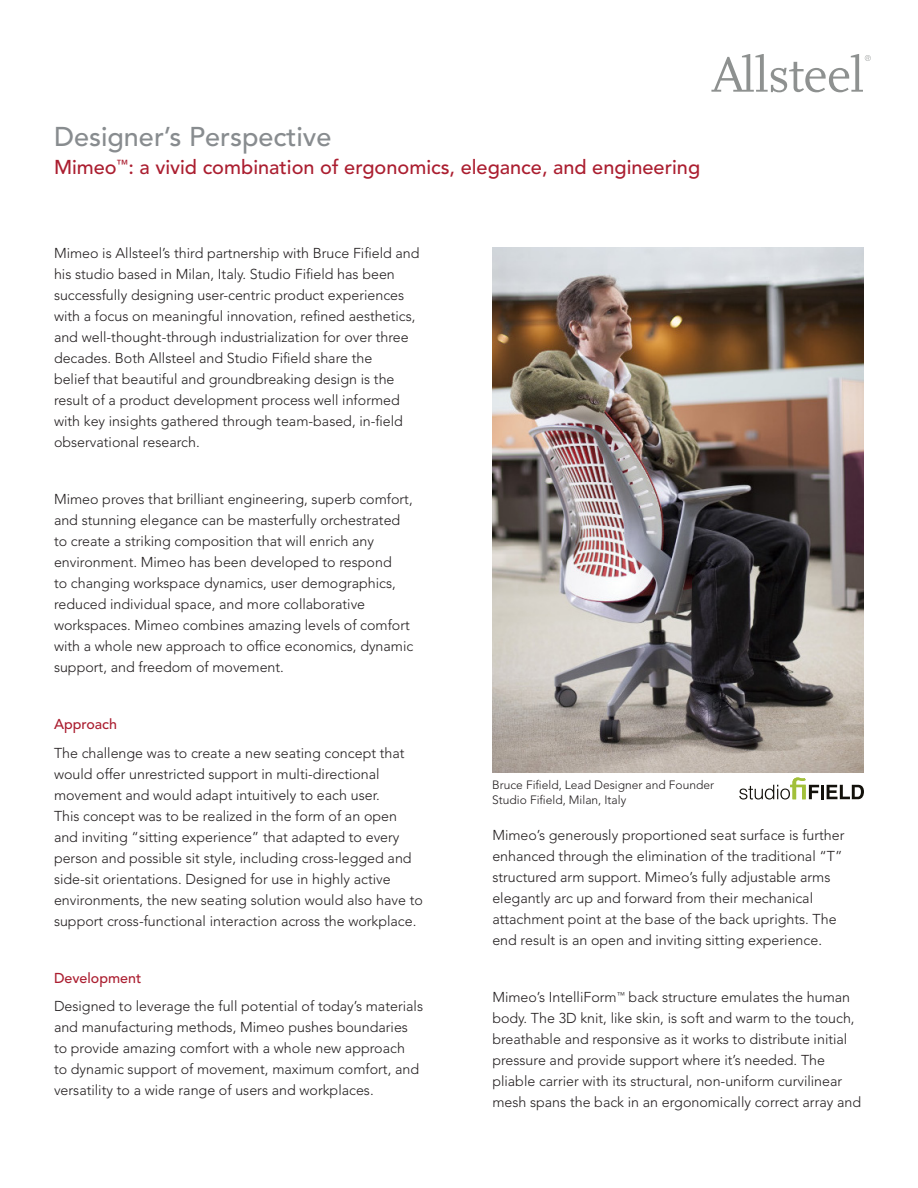
<style>
.page{position:relative;width:918px;height:1188px;background:#fff}
.page>*{position:absolute;margin:0;border:0;box-sizing:border-box;transform-origin:0 0}
.Page_head{font:500 27px "Avenir LT Std";color:#888c8f}
.Page_head-2{font:500 19.95px "Avenir LT Std";color:#ab1e30}
.Paragraph_Style_1{font:300 14.25px/21px "Avenir LT Std";color:#231f20}
.Paragraph_Style_1-2{font:500 14.25px "Avenir LT Std";color:#ab1e30}
.Paragraph_Style_1-3{font:300 12px "Avenir LT Std";color:#231f20}
</style>
<div class="page">
<svg style="left:711px;top:54px;width:160px;height:38px"></svg>
<img style="left:492px;top:248px;width:372px;height:525px">
<hr style="left:821px;top:785px;width:3px;height:14px;background:#13110b">
<svg style="left:827px;top:785px;width:37px;height:14px"></svg>
<svg style="left:739px;top:777px;width:80px;height:23px"></svg>
<p class="Page_head" style="left:54px;top:121px;width:279px">Designer’s Perspective</p>
<p class="Page_head-2" style="left:54px;top:156px;width:648px">Mimeo<sup>™</sup>: a vivid combination of ergonomics, elegance, and engineering</p>
<p class="Paragraph_Style_1" style="left:54px;top:243px;width:367px">Mimeo is Allsteel’s third partnership with Bruce Fifield and his studio based in Milan, Italy. Studio Fifield has been successfully designing user-centric product experiences with a focus on meaningful innovation, refined aesthetics, and well-thought-through industrialization for over three decades. Both Allsteel and Studio Fifield share the<br>belief that beautiful and groundbreaking design is the result of a product development process well informed with key insights gathered through team-based, in-field observational research.</p>
<p class="Paragraph_Style_1" style="left:54px;top:489px;width:361px">Mimeo proves that brilliant engineering, superb comfort, and stunning elegance can be masterfully orchestrated to create a striking composition that will enrich any environment. Mimeo has been developed to respond<br>to changing workspace dynamics, user demographics, reduced individual space, and more collaborative workspaces. Mimeo combines amazing levels of comfort with a whole new approach to office economics, dynamic support, and freedom of movement.</p>
<p class="Paragraph_Style_1-2" style="left:54px;top:716px;width:65px">Approach</p>
<p class="Paragraph_Style_1" style="left:54px;top:742px;width:370px">The challenge was to create a new seating concept that would offer unrestricted support in multi-directional movement and would adapt intuitively to each user.<br>This concept was to be realized in the form of an open and inviting “sitting experience” that adapted to every person and possible sit style, including cross-legged and side-sit orientations. Designed for use in highly active environments, the new seating solution would also have to support cross-functional interaction across the workplace.</p>
<p class="Paragraph_Style_1-2" style="left:54px;top:970px;width:89px">Development</p>
<p class="Paragraph_Style_1" style="left:54px;top:996px;width:371px">Designed to leverage the full potential of today’s materials and manufacturing methods, Mimeo pushes boundaries to provide amazing comfort with a whole new approach<br>to dynamic support of movement, maximum comfort, and versatility to a wide range of users and workplaces.</p>
<p class="Paragraph_Style_1-3" style="left:492px;top:778px;width:223px">Bruce Fifield, Lead Designer and Founder</p>
<p class="Paragraph_Style_1-3" style="left:492px;top:793px;width:136px">Studio Fifield, Milan, Italy</p>
<p class="Paragraph_Style_1" style="left:492px;top:825px;width:354px">Mimeo’s generously proportioned seat surface is further enhanced through the elimination of the traditional “T” structured arm support. Mimeo’s fully adjustable arms elegantly arc up and forward from their mechanical attachment point at the base of the back uprights. The end result is an open and inviting sitting experience.</p>
<p class="Paragraph_Style_1" style="left:492px;top:987px;width:370px">Mimeo’s IntelliForm<sup>™</sup> back structure emulates the human body. The 3D knit, like skin, is soft and warm to the touch, breathable and responsive as it works to distribute initial pressure and provide support where it’s needed. The pliable carrier with its structural, non-uniform curvilinear mesh spans the back in an ergonomically correct array and</p>
</div>
